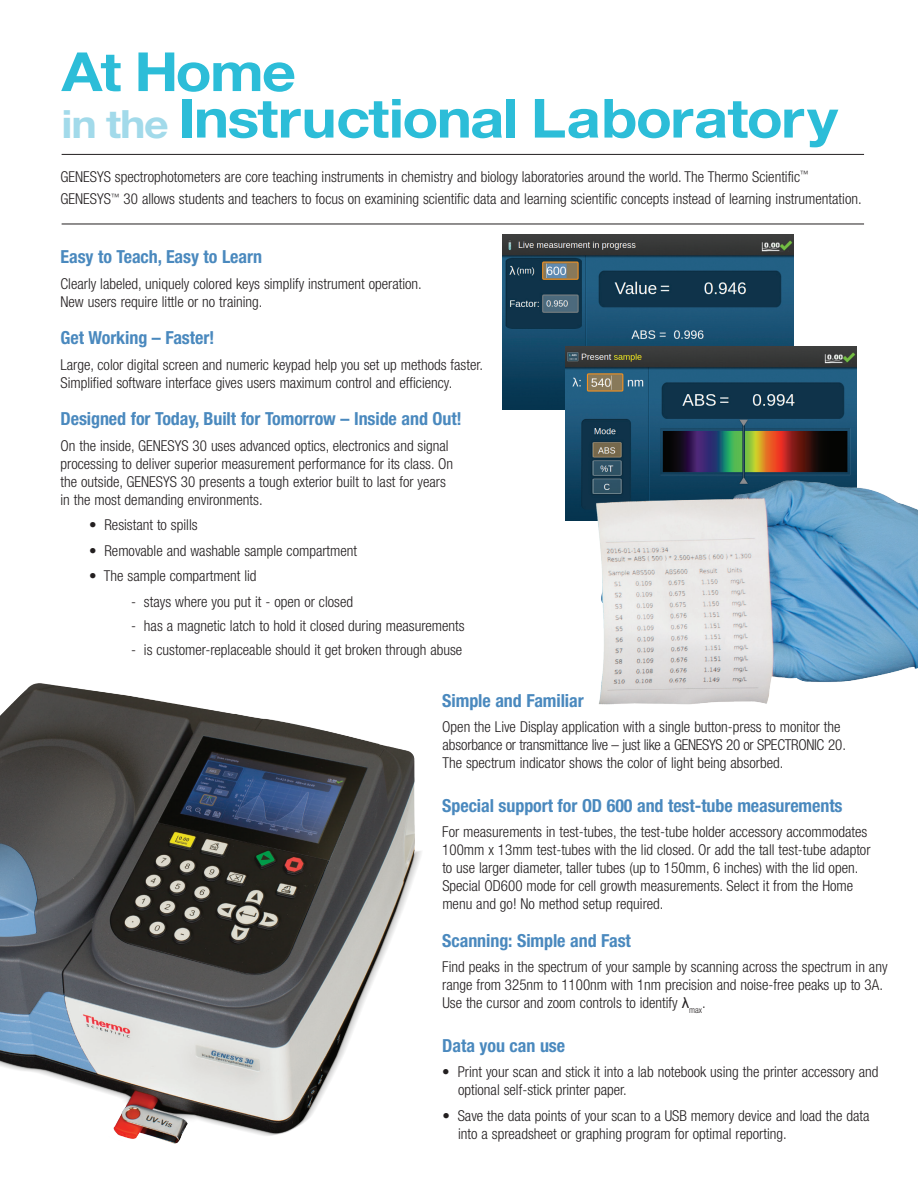
<style>
.page{position:relative;width:918px;height:1188px;background:#fff}
.page>*{position:absolute;margin:0;border:0;box-sizing:border-box;transform-origin:0 0}
.t1{font:700 54px/46.5px "Helvetica Neue LT Std";letter-spacing:-.03em;color:#2cbdd8;scale:1.1 1}
.t2{font:700 condensed 18px "Helvetica Neue LT Std";letter-spacing:-.005em;color:#4a89be}
.t3{font:300 condensed 15px/18px "Helvetica Neue LT Std";color:#231f20}
.s1{font-size:39px;color:#a2daea}
.s2{font-family:"Arial";font-weight:400;font-stretch:normal}
</style>
<div class="page">
<img style="left:0;top:683px;width:422px;height:461px">
<hr style="left:62px;top:154px;width:802px;height:1px;background:#231f20">
<hr style="left:62px;top:224px;width:802px;height:1px;background:#231f20">
<img style="left:502px;top:235px;width:291px;height:174px">
<img style="left:566px;top:346px;width:291px;height:109px">
<img style="left:565px;top:455px;width:353px;height:250px">
<h1 class="t1" style="left:62px;top:47px;width:707px">At Home<br><span class="s1">in the</span> Instructional Laboratory</h1>
<p class="t3" style="left:61px;top:165px;width:803px;line-height:22.5px">GENESYS spectrophotometers are core teaching instruments in chemistry and biology laboratories around the world. The Thermo Scientific<sup>™<br></sup>GENESYS<sup>™</sup> 30 allows students and teachers to focus on examining scientific data and learning scientific concepts instead of learning instrumentation.</p>
<p class="t2" style="left:61px;top:246px;width:203px">Easy to Teach, Easy to Learn</p>
<p class="t3" style="left:61px;top:274px;width:363px">Clearly labeled, uniquely colored keys simplify instrument operation.<br>New users require little or no training.</p>
<p class="t2" style="left:61px;top:327px;width:156px">Get Working – Faster!</p>
<p class="t3" style="left:61px;top:355px;width:424px">Large, color digital screen and numeric keypad help you set up methods faster.<br>Simplified software interface gives users maximum control and efficiency.</p>
<p class="t2" style="left:61px;top:408px;width:403px">Designed for Today, Built for Tomorrow – Inside and Out!</p>
<p class="t3" style="left:61px;top:436px;width:394px">On the inside, GENESYS 30 uses advanced optics, electronics and signal processing to deliver superior measurement performance for its class. On the outside, GENESYS 30 presents a tough exterior built to last for years in the most demanding environments.</p>
<p class="t3" style="left:89px;top:516px;width:110px">• Resistant to spills</p>
<p class="t3" style="left:89px;top:541px;width:270px">• Removable and washable sample compartment</p>
<p class="t3" style="left:89px;top:567px;width:169px">• The sample compartment lid</p>
<p class="t3" style="left:131px;top:592px;width:224px">- stays where you put it - open or closed</p>
<p class="t3" style="left:131px;top:616px;width:335px">- has a magnetic latch to hold it closed during measurements</p>
<p class="t3" style="left:131px;top:640px;width:333px">- is customer-replaceable should it get broken through abuse</p>
<p class="t2" style="left:442px;top:689px;width:143px">Simple and Familiar</p>
<p class="t3" style="left:442px;top:718px;width:405px">Open the Live Display application with a single button-press to monitor the absorbance or transmittance live – just like a GENESYS 20 or SPECTRONIC 20.<br>The spectrum indicator shows the color of light being absorbed.</p>
<p class="t2" style="left:442px;top:794px;width:402px">Special support for OD 600 and test-tube measurements</p>
<p class="t3" style="left:442px;top:823px;width:430px">For measurements in test-tubes, the test-tube holder accessory accommodates 100mm x 13mm test-tubes with the lid closed. Or add the tall test-tube adaptor to use larger diameter, taller tubes (up to 150mm, 6 inches) with the lid open.<br>Special OD600 mode for cell growth measurements. Select it from the Home menu and go! No method setup required.</p>
<p class="t2" style="left:442px;top:929px;width:190px">Scanning: Simple and Fast</p>
<p class="t3" style="left:442px;top:958px;width:447px">Find peaks in the spectrum of your sample by scanning across the spectrum in any range from 325nm to 1100nm with 1nm precision and noise-free peaks up to 3A.<br>Use the cursor and zoom controls to identify <span class="s2">λ</span><sub>max</sub>.</p>
<p class="t2" style="left:442px;top:1034px;width:124px">Data you can use</p>
<p class="t3" style="left:458px;top:1063px;width:422px;text-indent:-16px">• Print your scan and stick it into a lab notebook using the printer accessory and optional self-stick printer paper.</p>
<p class="t3" style="left:458px;top:1106px;width:413px;text-indent:-16px">• Save the data points of your scan to a USB memory device and load the data into a spreadsheet or graphing program for optimal reporting.</p>
</div>
